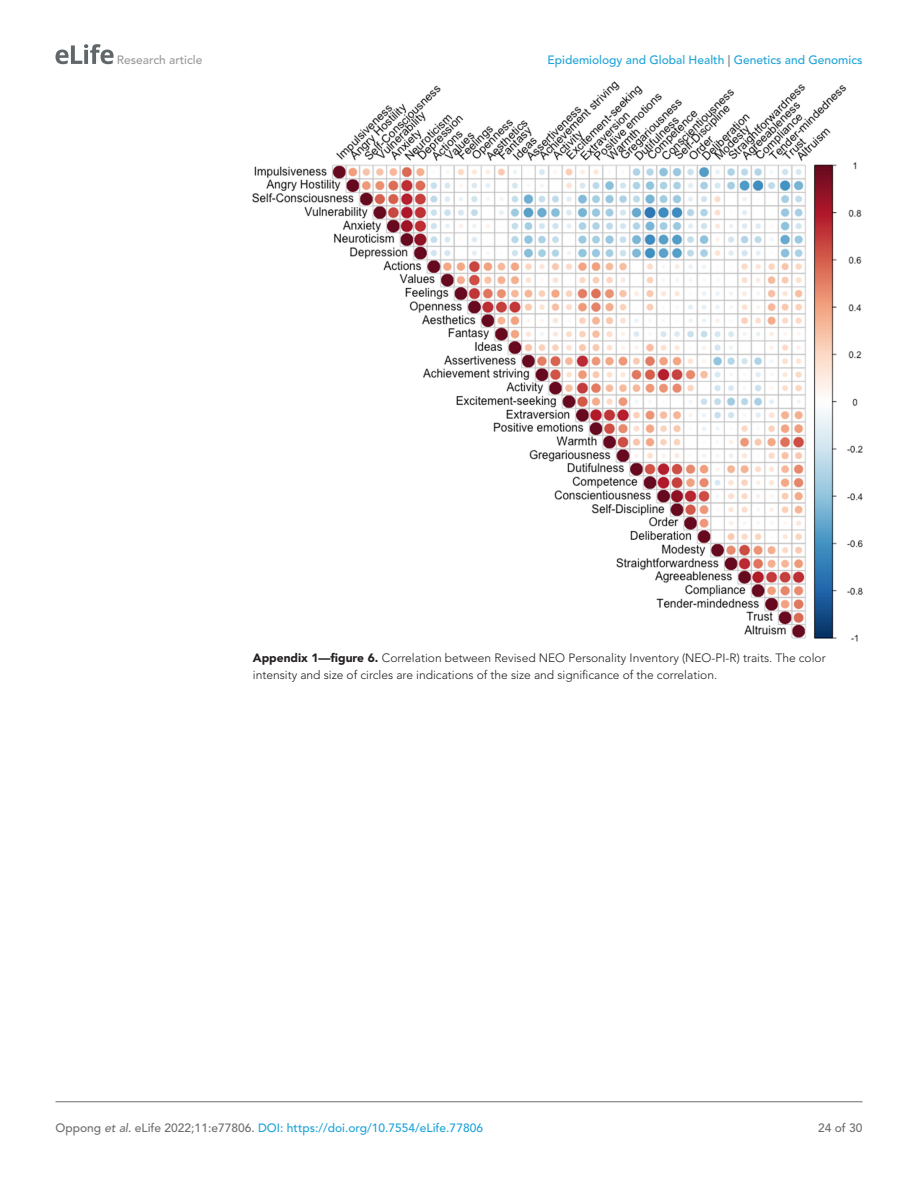
<style>
.page{position:relative;width:918px;height:1188px;background:#fff}
.page>*{position:absolute;margin:0;border:0;box-sizing:border-box;transform-origin:0 0}
.t1{font:300 12px/16.5px "Avenir LT Std";color:#231f20}
.t2{font:500 12px "Avenir LT Std";color:#1ea4d7}
.t3{font:500 12px "Avenir LT Std";color:#9a9a9a}
.t4{font:500 12px "Avenir LT Std";color:#6e6e70}
.s1{color:#6e6e70}
.s2{font-weight:900}
.s3{font-style:italic;color:#6e6e70}
</style>
<div class="page">
<svg style="left:56px;top:44px;width:58px;height:20px"></svg>
<hr style="left:56px;top:1101px;width:806px;height:1px;background:#6e6e70">
<img style="left:253px;top:81px;width:609px;height:560px">
<p class="t3" style="left:117px;top:53px;width:87px">Research article</p>
<p class="t2" style="left:548px;top:53px;width:316px">Epidemiology and Global Health <span class="s1">|</span> Genetics and Genomics</p>
<p class="t1" style="left:253px;top:650px;width:574px"><span class="s2">Appendix 1—figure 6.</span> Correlation between Revised NEO Personality Inventory (NEO-PI-R) traits. The color intensity and size of circles are indications of the size and significance of the correlation.</p>
<p class="t2" style="left:56px;top:1121px;width:429px"><span class="s1">Oppong</span> <span class="s3">et al</span><span class="s1">. eLife 2022;11:e77806.</span> DOI: https://doi.org/10.7554/eLife.77806</p>
<p class="t4" style="left:818px;top:1121px;width:46px">24 of 30</p>
</div>
